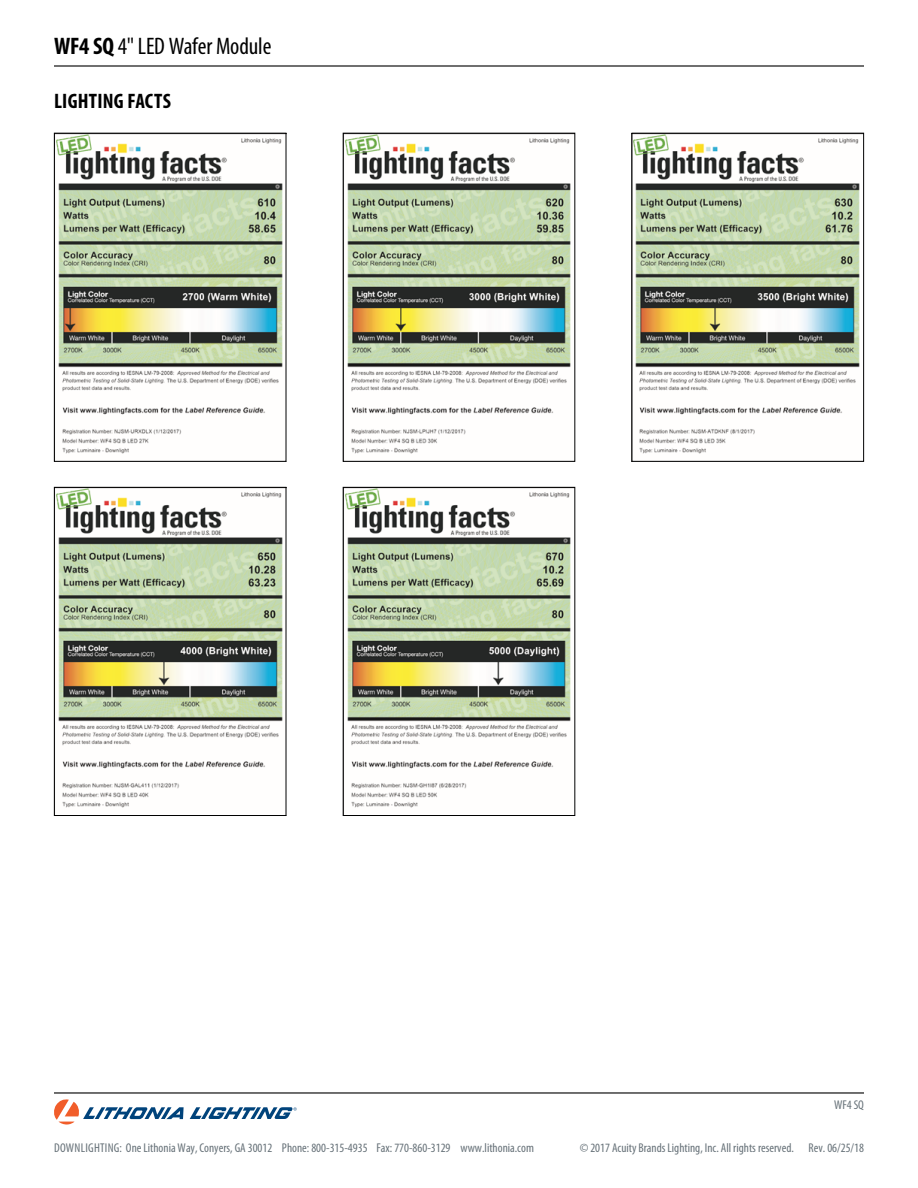
<style>
.page{position:relative;width:918px;height:1188px;background:#fff}
.page>*{position:absolute;margin:0;border:0;box-sizing:border-box;transform-origin:0 0}
.t1{font:condensed 24px "Myriad Pro";letter-spacing:-.005em;color:#000}
.t2{font:700 condensed 21px "Myriad Pro";letter-spacing:.01em;color:#000}
.t3{font:condensed 12.75px "Myriad Pro";color:#667178}
.s1{font-weight:700}
</style>
<div class="page">
<hr style="left:54px;top:1092px;width:810px;height:2px;background:#000">
<svg style="left:54px;top:1099px;width:130px;height:26px"></svg>
<svg style="left:190px;top:1107px;width:107px;height:12px"></svg>
<hr style="left:54px;top:65px;width:810px;height:2px;background:#000">
<img style="left:56px;top:135px;width:227px;height:319px">
<div style="left:54px;top:133px;width:232px;height:329px;border:1px solid #000"></div>
<img style="left:345px;top:135px;width:226px;height:319px">
<div style="left:343px;top:133px;width:232px;height:329px;border:1px solid #000"></div>
<img style="left:634px;top:135px;width:226px;height:319px">
<div style="left:632px;top:133px;width:232px;height:329px;border:1px solid #000"></div>
<img style="left:56px;top:489px;width:227px;height:319px">
<div style="left:54px;top:487px;width:232px;height:329px;border:1px solid #000"></div>
<img style="left:345px;top:489px;width:226px;height:319px">
<div style="left:343px;top:487px;width:232px;height:329px;border:1px solid #000"></div>
<h1 class="t1" style="left:54px;top:33px;width:219px"><span class="s1">WF4 SQ</span> 4" LED Wafer Module</h1>
<h2 class="t2" style="left:54px;top:89px;width:118px">LIGHTING FACTS</h2>
<p class="t3" style="left:834px;top:1098px;width:31px">WF4 SQ</p>
<p class="t3" style="left:54px;top:1141px;width:481px">DOWNLIGHTING: One Lithonia Way, Conyers, GA 30012 Phone: 800-315-4935 Fax: 770-860-3129 www.lithonia.com</p>
<p class="t3" style="left:580px;top:1141px;width:286px">© 2017 Acuity Brands Lighting, Inc. All rights reserved. Rev. 06/25/18</p>
</div>
